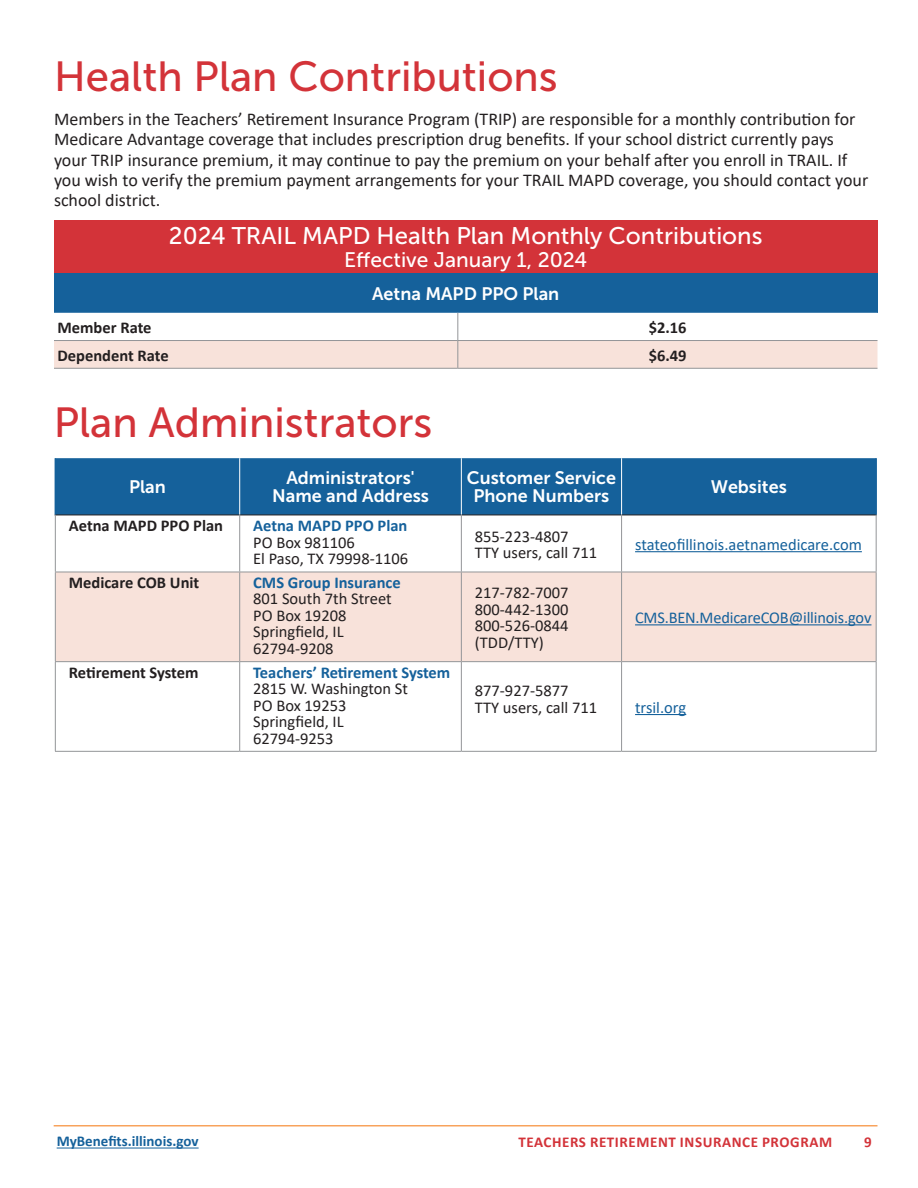
<style>
.page{position:relative;width:918px;height:1188px;background:#fff}
.page>*{position:absolute;margin:0;border:0;box-sizing:border-box;transform-origin:0 0}
.Header1_Red{font:42px "Museo Sans 500";color:#d33339}
.Header1_492_Brown{font:42px "Museo Sans 500";color:#d33339}
.Table_Header_White2{font:24px "Museo Sans 500";color:#fff}
.Table_Header_White2-2{font:21px "Museo Sans 500";color:#fff}
.BodyText_12_13{font:18px/20.4px "Calibri";color:#231f20}
.Table_Header_White{font:18px/18px "Museo Sans 700";color:#fff;text-align:center}
.TableText{font:16.5px/16.5px "Calibri";color:#231f20}
.TableText-2{font:700 16.5px "Calibri";color:#231f20}
.TableText-3{font:16.5px "Calibri";letter-spacing:-.01em;color:#15619b}
.t1{font:700 15px "Calibri";letter-spacing:.04em;color:#d33339}
.t2{font:700 15px "Calibri";color:#15619b}
.s1{font-weight:700;color:#15619b}
</style>
<div class="page">
<hr style="left:54px;top:1125px;width:823px;height:1px;background:#f8a35c">
<hr style="left:57px;top:1148px;width:142px;height:1px;background:#15619b">
<div style="left:54px;top:220px;width:824px;height:53px;background:#d33339"></div>
<div style="left:54px;top:273px;width:824px;height:40px;background:#15619b"></div>
<svg style="left:54px;top:313px;width:824px;height:55px"></svg>
<hr style="left:54px;top:368px;width:404px;height:1px;background:#939598">
<hr style="left:458px;top:368px;width:420px;height:1px;background:#939598">
<div style="left:56px;top:458px;width:819px;height:57px;background:#15619b"></div>
<div style="left:56px;top:573px;width:820px;height:88px;background:#f8e2da"></div>
<hr style="left:55px;top:515px;width:185px;height:1px;background:#231f20">
<hr style="left:240px;top:515px;width:221px;height:1px;background:#231f20">
<hr style="left:461px;top:515px;width:161px;height:1px;background:#231f20">
<hr style="left:622px;top:515px;width:255px;height:1px;background:#231f20">
<hr style="left:239px;top:458px;width:1px;height:57px;background:#fff">
<hr style="left:461px;top:458px;width:1px;height:57px;background:#fff">
<hr style="left:621px;top:458px;width:1px;height:57px;background:#fff">
<hr style="left:55px;top:458px;width:1px;height:57px;background:#15619b">
<hr style="left:875px;top:458px;width:2px;height:57px;background:#15619b">
<hr style="left:55px;top:515px;width:1px;height:57px;background:#939598">
<hr style="left:239px;top:515px;width:1px;height:57px;background:#939598">
<hr style="left:461px;top:515px;width:1px;height:57px;background:#939598">
<hr style="left:621px;top:515px;width:1px;height:57px;background:#939598">
<hr style="left:876px;top:515px;width:1px;height:57px;background:#939598">
<hr style="left:55px;top:572px;width:1px;height:89px;background:#939598">
<hr style="left:239px;top:572px;width:1px;height:89px;background:#939598">
<hr style="left:461px;top:572px;width:1px;height:89px;background:#939598">
<hr style="left:621px;top:572px;width:1px;height:89px;background:#939598">
<hr style="left:876px;top:572px;width:1px;height:89px;background:#939598">
<hr style="left:55px;top:662px;width:1px;height:89px;background:#939598">
<hr style="left:239px;top:662px;width:1px;height:89px;background:#939598">
<hr style="left:461px;top:662px;width:1px;height:89px;background:#939598">
<hr style="left:621px;top:662px;width:1px;height:89px;background:#939598">
<hr style="left:876px;top:662px;width:1px;height:89px;background:#939598">
<hr style="left:55px;top:751px;width:185px;height:1px;background:#939598">
<hr style="left:240px;top:751px;width:221px;height:1px;background:#939598">
<hr style="left:461px;top:751px;width:161px;height:1px;background:#939598">
<hr style="left:622px;top:751px;width:255px;height:1px;background:#939598">
<hr style="left:55px;top:572px;width:185px;height:1px;background:#939598">
<hr style="left:240px;top:572px;width:221px;height:1px;background:#939598">
<hr style="left:461px;top:572px;width:161px;height:1px;background:#939598">
<hr style="left:622px;top:572px;width:255px;height:1px;background:#939598">
<hr style="left:55px;top:661px;width:185px;height:1px;background:#939598">
<hr style="left:240px;top:661px;width:221px;height:1px;background:#939598">
<hr style="left:461px;top:661px;width:161px;height:1px;background:#939598">
<hr style="left:622px;top:661px;width:255px;height:1px;background:#939598">
<hr style="left:635px;top:551px;width:227px;height:1px;background:#15619b">
<hr style="left:635px;top:624px;width:236px;height:1px;background:#15619b">
<hr style="left:635px;top:714px;width:51px;height:1px;background:#15619b">
<h2 class="Header1_Red" style="left:54px;top:53px;width:505px">Health Plan Contributions</h2>
<p class="BodyText_12_13" style="left:54px;top:108px;width:816px">Members in the Teachers’ Retirement Insurance Program (TRIP) are responsible for a monthly contribution for Medicare Advantage coverage that includes prescription drug benefits. If your school district currently pays your TRIP insurance premium, it may continue to pay the premium on your behalf after you enroll in TRAIL. If you wish to verify the premium payment arrangements for your TRAIL MAPD coverage, you should contact your school district.</p>
<p class="Table_Header_White2" style="left:169px;top:223px;width:595px">2024 TRAIL MAPD Health Plan Monthly Contributions</p>
<p class="Table_Header_White2-2" style="left:344px;top:248px;width:244px">Effective January 1, 2024</p>
<p class="Table_Header_White" style="left:372px;top:284px;width:189px">Aetna MAPD PPO Plan</p>
<p class="TableText-2" style="left:58px;top:316px;width:96px">Member Rate</p>
<p class="TableText-2" style="left:649px;top:316px;width:39px">$2.16</p>
<p class="TableText-2" style="left:58px;top:343px;width:113px">Dependent Rate</p>
<p class="TableText-2" style="left:649px;top:343px;width:39px">$6.49</p>
<h2 class="Header1_492_Brown" style="left:54px;top:400px;width:380px">Plan Administrators</h2>
<p class="Table_Header_White" style="left:129px;top:478px;width:38px">Plan</p>
<p class="Table_Header_White" style="left:272px;top:469px;width:158px">Administrators'<br>Name and Address</p>
<p class="Table_Header_White" style="left:467px;top:469px;width:151px">Customer Service<br>Phone Numbers</p>
<p class="Table_Header_White" style="left:711px;top:478px;width:77px">Websites</p>
<p class="TableText-2" style="left:69px;top:514px;width:156px">Aetna MAPD PPO Plan</p>
<p class="TableText" style="left:253px;top:517px;width:157px"><span class="s1">Aetna MAPD PPO Plan<br></span>PO Box 981106<br>El Paso, TX 79998-1106</p>
<p class="TableText" style="left:475px;top:527px;width:124px">855-223-4807<br>TTY users, call 711</p>
<p class="TableText-3" style="left:635px;top:533px;width:228px">stateofillinois.aetnamedicare.com</p>
<p class="TableText-2" style="left:69px;top:571px;width:132px">Medicare COB Unit</p>
<p class="TableText" style="left:253px;top:574px;width:149px"><span class="s1">CMS Group Insurance<br></span>801 South 7th Street<br>PO Box 19208<br>Springfield, IL<br>62794-9208</p>
<p class="TableText" style="left:475px;top:584px;width:95px;text-align:justify">217-782-7007<br>800-442-1300<br>800-526-0844 (TDD/TTY)</p>
<p class="TableText-3" style="left:635px;top:606px;width:238px">CMS.BEN.MedicareCOB@illinois.gov</p>
<p class="TableText-2" style="left:69px;top:660px;width:131px">Retirement System</p>
<p class="TableText" style="left:253px;top:663px;width:199px"><span class="s1">Teachers’ Retirement System<br></span>2815 W. Washington St<br>PO Box 19253<br>Springfield, IL<br>62794-9253</p>
<p class="TableText" style="left:475px;top:682px;width:124px">877-927-5877<br>TTY users, call 711</p>
<p class="TableText-3" style="left:635px;top:696px;width:53px">trsil.org</p>
<p class="t2" style="left:57px;top:1131px;width:143px">MyBenefits.illinois.gov</p>
<p class="t1" style="left:518px;top:1132px;width:315px">TEACHERS RETIREMENT INSURANCE PROGRAM</p>
<p class="t1" style="left:864px;top:1132px;width:9px">9</p>
</div>
